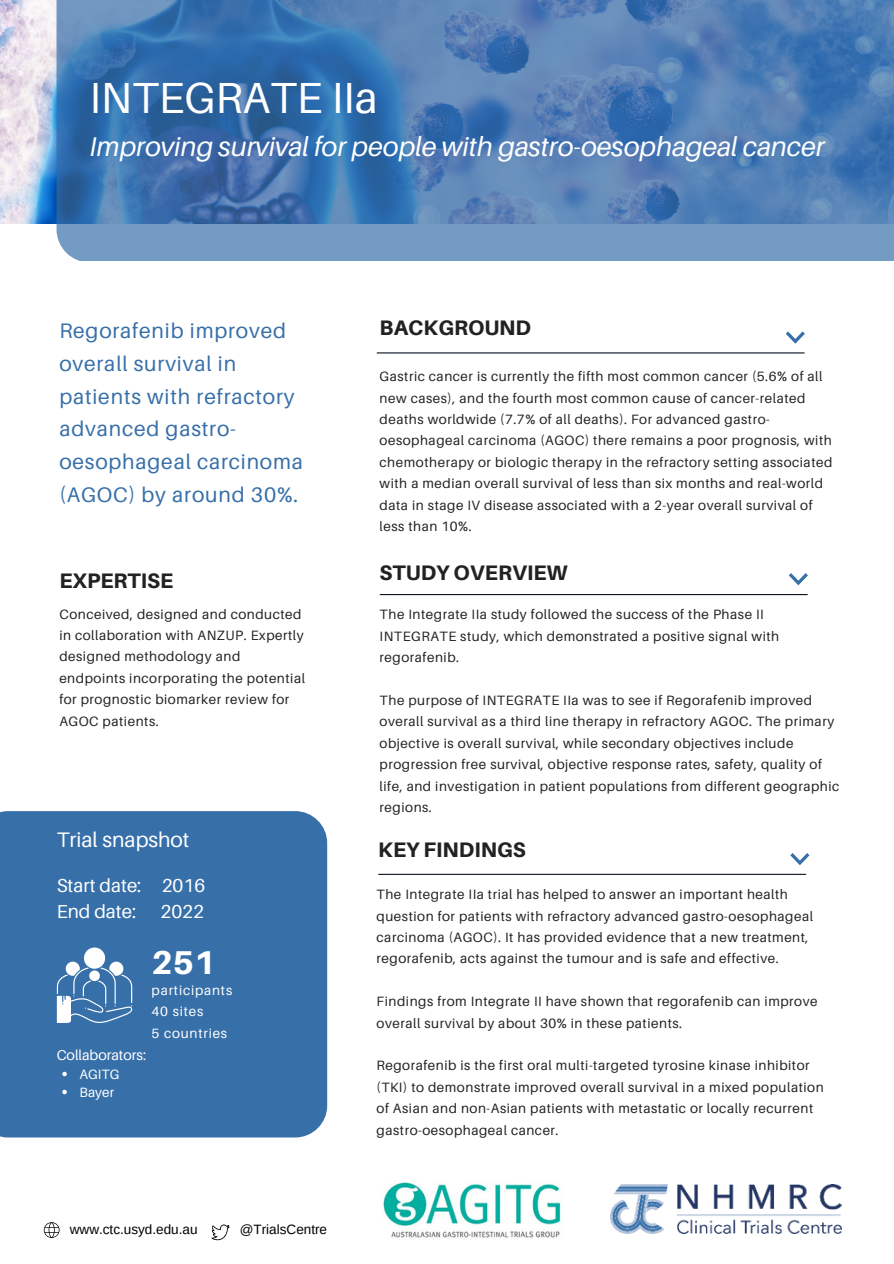
<style>
.page{position:relative;width:894px;height:1264px;background:#fff}
.page>*{position:absolute;margin:0;border:0;box-sizing:border-box;transform-origin:0 0}
.t1{font:43.5px "Aileron";color:#fff}
.t2{font:800 33px "Aileron";color:#fff}
.t3{font:italic 27px "Aileron";color:#fff}
.t4{font:21px/32.7px "Aileron";letter-spacing:.04em;color:#376fa9}
.t5{font:800 21px "Aileron";color:#222}
.t6{font:21px "Aileron";color:#fff}
.t7{font:18.75px/26px "Aileron";color:#fff}
.t8{font:14.25px "Aileron";color:#fff}
.t9{font:13.5px/21.5px "Aileron";letter-spacing:.04em;color:#222}
.t10{font:13.5px "Arimo";color:#000}
.t11{font:13.5px/21.5px "Aileron";letter-spacing:.06em;color:#fff}
.t12{font:13.5px/18px "Aileron";color:#fff}
</style>
<div class="page">
<div style="left:0;top:811px;width:327px;height:326px;background:#376fa9"></div>
<img style="left:0;top:0;width:56px;height:223px">
<svg style="left:56px;top:0;width:837px;height:261px;background:#4f7fb5"></svg>
<hr style="left:377px;top:352px;width:427px;height:1px;background:#0b1623">
<hr style="left:380px;top:594px;width:427px;height:1px;background:#0b1623">
<hr style="left:378px;top:873px;width:427px;height:1px;background:#0b1623">
<svg style="left:785px;top:331px;width:19px;height:13px"></svg>
<svg style="left:789px;top:573px;width:18px;height:12px"></svg>
<svg style="left:790px;top:853px;width:19px;height:12px"></svg>
<div style="left:84px;top:947px;width:21px;height:21px;background:#fff;border-radius:50%"></div>
<svg style="left:57px;top:961px;width:76px;height:61px"></svg>
<img style="left:610px;top:1184px;width:230px;height:49px">
<svg style="left:44px;top:1222px;width:15px;height:15px"></svg>
<svg style="left:211px;top:1224px;width:18px;height:16px"></svg>
<img style="left:383px;top:1182px;width:178px;height:56px">
<svg style="left:62px;top:1071px;width:5px;height:5px"></svg>
<svg style="left:62px;top:1089px;width:5px;height:5px"></svg>
<h1 class="t1" style="left:89px;top:71px;width:290px">INTEGRATE IIa</h1>
<h3 class="t3" style="left:89px;top:130px;width:736px">Improving survival for people with gastro-oesophageal cancer</h3>
<h3 class="t4" style="left:59px;top:314px;width:245px">Regorafenib improved overall survival in patients with refractory advanced gastro&shy;oesophageal carcinoma (AGOC) by around 30%.</h3>
<h3 class="t5" style="left:59px;top:567px;width:115px">EXPERTISE</h3>
<p class="t9" style="left:59px;top:603px;width:247px">Conceived, designed and conducted in collaboration with ANZUP. Expertly designed methodology and endpoints incorporating the potential for prognostic biomarker review for<br>AGOC patients.</p>
<h3 class="t6" style="left:57px;top:826px;width:134px">Trial snapshot</h3>
<h3 class="t7" style="left:57px;top:872px;width:150px">Start date: 2016<br>End date:</h3>
<h3 class="t7" style="left:160px;top:898px;width:45px">2022</h3>
<h2 class="t2" style="left:152px;top:941px;width:65px">251</h2>
<p class="t11" style="left:152px;top:979px;width:82px">participants<br>40 sites<br>5 countries</p>
<p class="t8" style="left:57px;top:1046px;width:91px">Collaborators:</p>
<p class="t12" style="left:80px;top:1064px;width:41px">AGITG<br>Bayer</p>
<p class="t10" style="left:70px;top:1222px;width:129px">www.ctc.usyd.edu.au</p>
<p class="t10" style="left:240px;top:1222px;width:89px">@TrialsCentre</p>
<h3 class="t5" style="left:379px;top:314px;width:153px">BACKGROUND</h3>
<p class="t9" style="left:379px;top:365px;width:454px">Gastric cancer is currently the fifth most common cancer (5.6% of all new cases), and the fourth most common cause of cancer-related deaths worldwide (7.7% of all deaths). For advanced gastro&shy;oesophageal carcinoma (AGOC) there remains a poor prognosis, with chemotherapy or biologic therapy in the refractory setting associated with a median overall survival of less than six months and real-world data in stage IV disease associated with a 2-year overall survival of less than 10%.</p>
<h3 class="t5" style="left:379px;top:560px;width:189px">STUDY OVERVIEW</h3>
<p class="t9" style="left:379px;top:603px;width:401px">The Integrate IIa study followed the success of the Phase II<br>INTEGRATE study, which demonstrated a positive signal with regorafenib.</p>
<p class="t9" style="left:379px;top:689px;width:461px">The purpose of INTEGRATE IIa was to see if Regorafenib improved overall survival as a third line therapy in refractory AGOC. The primary objective is overall survival, while secondary objectives include progression free survival, objective response rates, safety, quality of life, and investigation in patient populations from different geographic regions.</p>
<h3 class="t5" style="left:378px;top:837px;width:149px">KEY FINDINGS</h3>
<p class="t9" style="left:376px;top:883px;width:438px">The Integrate IIa trial has helped to answer an important health question for patients with refractory advanced gastro-oesophageal carcinoma (AGOC). It has provided evidence that a new treatment, regorafenib, acts against the tumour and is safe and effective.</p>
<p class="t9" style="left:376px;top:990px;width:442px">Findings from Integrate II have shown that regorafenib can improve overall survival by about 30% in these patients.</p>
<p class="t9" style="left:376px;top:1054px;width:448px">Regorafenib is the first oral multi-targeted tyrosine kinase inhibitor (TKI) to demonstrate improved overall survival in a mixed population of Asian and non-Asian patients with metastatic or locally recurrent gastro-oesophageal cancer.</p>
</div>
